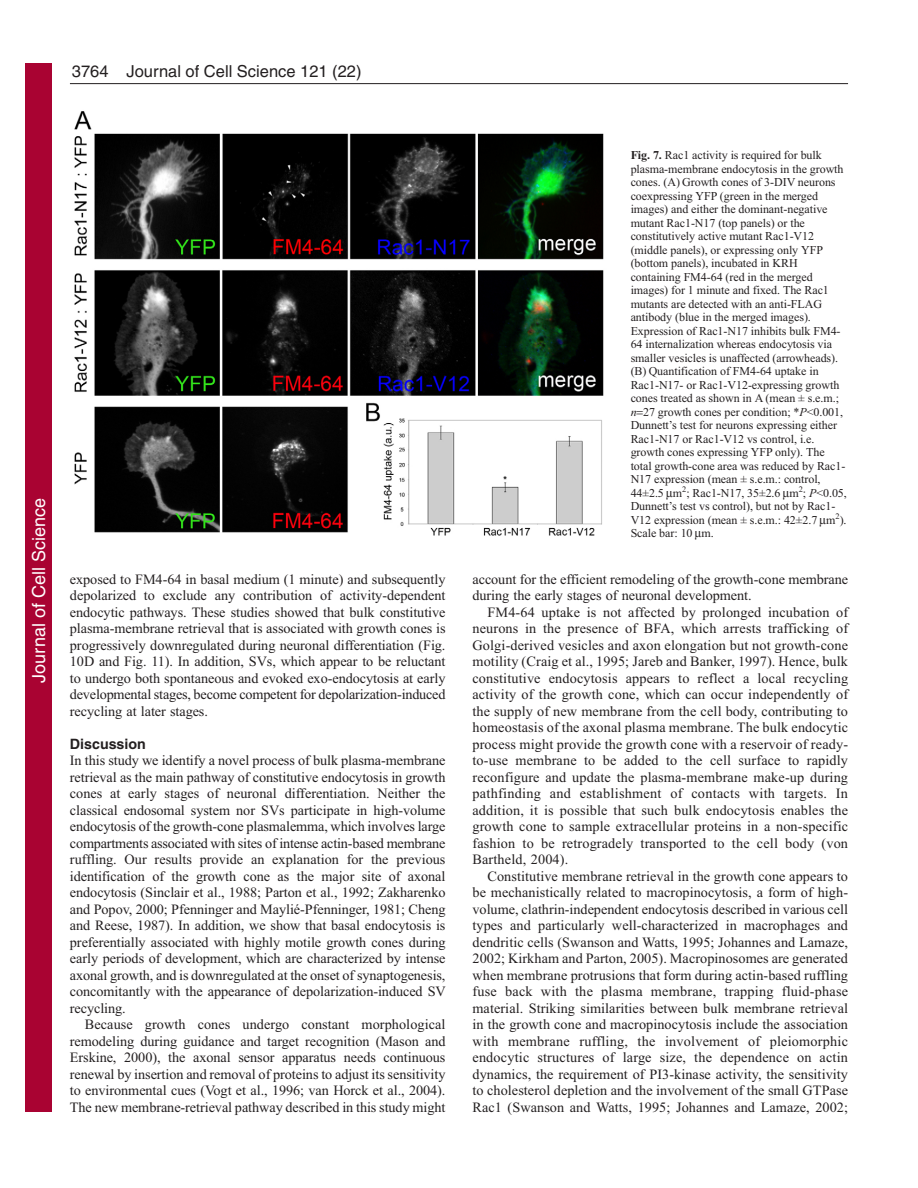
<style>
.page{position:relative;width:918px;height:1188px;background:#fff}
.page>*{position:absolute;margin:0;border:0;box-sizing:border-box;transform-origin:0 0}
.t1{font:18px "Helvetica";color:#fff}
.t2{font:16.5px "Helvetica";color:#231f20}
.t3{font:14.25px/16.5px "Times New Roman";letter-spacing:-.005em;color:#231f20;text-align:justify}
.t4{font:700 14.25px "Helvetica";color:#231f20}
.t5{font:12px/13.5px "Times New Roman";letter-spacing:-.005em;color:#231f20}
.s1{font-weight:700}
.s2{font-style:italic}
</style>
<div class="page">
<hr style="left:70px;top:83px;width:778px;height:1px;background:#231f20">
<img style="left:74px;top:111px;width:530px;height:425px">
<div style="left:26px;top:64px;width:26px;height:1048px;background:#a90332"></div>
<p class="t2" style="left:72px;top:65px;width:38px">3764</p>
<p class="t2" style="left:127px;top:65px;width:237px">Journal of Cell Science 121 (22)</p>
<p class="t1" style="left:28px;top:683px;width:186px;rotate:-90deg">Journal of Cell Science</p>
<p class="t3" style="left:70px;top:572px;width:377px">exposed to FM4-64 in basal medium (1 minute) and subsequently depolarized to exclude any contribution of activity-dependent endocytic pathways. These studies showed that bulk constitutive plasma-membrane retrieval that is associated with growth cones is progressively downregulated during neuronal differentiation (Fig.<br>10D and Fig. 11). In addition, SVs, which appear to be reluctant to undergo both spontaneous and evoked exo-endocytosis at early developmental stages, become competent for depolarization-induced recycling at later stages.</p>
<p class="t4" style="left:70px;top:738px;width:77px">Discussion</p>
<p class="t3" style="left:70px;top:753px;width:377px">In this study we identify a novel process of bulk plasma-membrane retrieval as the main pathway of constitutive endocytosis in growth cones at early stages of neuronal differentiation. Neither the classical endosomal system nor SVs participate in high-volume endocytosis of the growth-cone plasmalemma, which involves large compartments associated with sites of intense actin-based membrane ruffling. Our results provide an explanation for the previous identification of the growth cone as the major site of axonal endocytosis (Sinclair et al., 1988; Parton et al., 1992; Zakharenko and Popov, 2000; Pfenninger and Maylié-Pfenninger, 1981; Cheng and Reese, 1987). In addition, we show that basal endocytosis is preferentially associated with highly motile growth cones during early periods of development, which are characterized by intense axonal growth, and is downregulated at the onset of synaptogenesis, concomitantly with the appearance of depolarization-induced SV recycling.</p>
<p class="t3" style="left:70px;top:1017px;width:377px;text-indent:15px">Because growth cones undergo constant morphological remodeling during guidance and target recognition (Mason and Erskine, 2000), the axonal sensor apparatus needs continuous renewal by insertion and removal of proteins to adjust its sensitivity to environmental cues (Vogt et al., 1996; van Horck et al., 2004).<br>The new membrane-retrieval pathway described in this study might</p>
<p class="t5" style="left:631px;top:150px;width:218px"><span class="s1">Fig. 7.</span> Rac1 activity is required for bulk plasma-membrane endocytosis in the growth cones. (A) Growth cones of 3-DIV neurons coexpressing YFP (green in the merged images) and either the dominant-negative mutant Rac1-N17 (top panels) or the constitutively active mutant Rac1-V12 (middle panels), or expressing only YFP (bottom panels), incubated in KRH containing FM4-64 (red in the merged images) for 1 minute and fixed. The Rac1 mutants are detected with an anti-FLAG antibody (blue in the merged images).<br>Expression of Rac1-N17 inhibits bulk FM4- 64 internalization whereas endocytosis via smaller vesicles is unaffected (arrowheads). (B) Quantification of FM4-64 uptake in Rac1-N17- or Rac1-V12-expressing growth cones treated as shown in A (mean ± s.e.m.; <span class="s2">n</span> 27 growth cones per condition; *<span class="s2">P</span>&lt;0.001, Dunnett’s test for neurons expressing either Rac1-N17 or Rac1-V12 vs control, i.e. growth cones expressing YFP only). The total growth-cone area was reduced by Rac1- N17 expression (mean ± s.e.m.: control, 44±2.5 m<sup>2</sup>; Rac1-N17, 35±2.6 m<sup>2</sup>; <span class="s2">P</span>&lt;0.05, Dunnett’s test vs control), but not by Rac1- V12 expression (mean ± s.e.m.: 42±2.7 m<sup>2</sup>).<br>Scale bar: 10 m.</p>
<p class="t3" style="left:472px;top:572px;width:377px">account for the efficient remodeling of the growth-cone membrane during the early stages of neuronal development.</p>
<p class="t3" style="left:472px;top:605px;width:377px;text-indent:15px">FM4-64 uptake is not affected by prolonged incubation of neurons in the presence of BFA, which arrests trafficking of Golgi-derived vesicles and axon elongation but not growth-cone motility (Craig et al., 1995; Jareb and Banker, 1997). Hence, bulk constitutive endocytosis appears to reflect a local recycling activity of the growth cone, which can occur independently of the supply of new membrane from the cell body, contributing to homeostasis of the axonal plasma membrane. The bulk endocytic process might provide the growth cone with a reservoir of ready&shy;to-use membrane to be added to the cell surface to rapidly reconfigure and update the plasma-membrane make-up during pathfinding and establishment of contacts with targets. In addition, it is possible that such bulk endocytosis enables the growth cone to sample extracellular proteins in a non-specific fashion to be retrogradely transported to the cell body (von Bartheld, 2004).</p>
<p class="t3" style="left:472px;top:869px;width:377px;text-indent:15px">Constitutive membrane retrieval in the growth cone appears to be mechanistically related to macropinocytosis, a form of high&shy;volume, clathrin-independent endocytosis described in various cell types and particularly well-characterized in macrophages and dendritic cells (Swanson and Watts, 1995; Johannes and Lamaze, 2002; Kirkham and Parton, 2005). Macropinosomes are generated when membrane protrusions that form during actin-based ruffling fuse back with the plasma membrane, trapping fluid-phase material. Striking similarities between bulk membrane retrieval in the growth cone and macropinocytosis include the association with membrane ruffling, the involvement of pleiomorphic endocytic structures of large size, the dependence on actin dynamics, the requirement of PI3-kinase activity, the sensitivity to cholesterol depletion and the involvement of the small GTPase Rac1 (Swanson and Watts, 1995; Johannes and Lamaze, 2002;</p>
</div>
